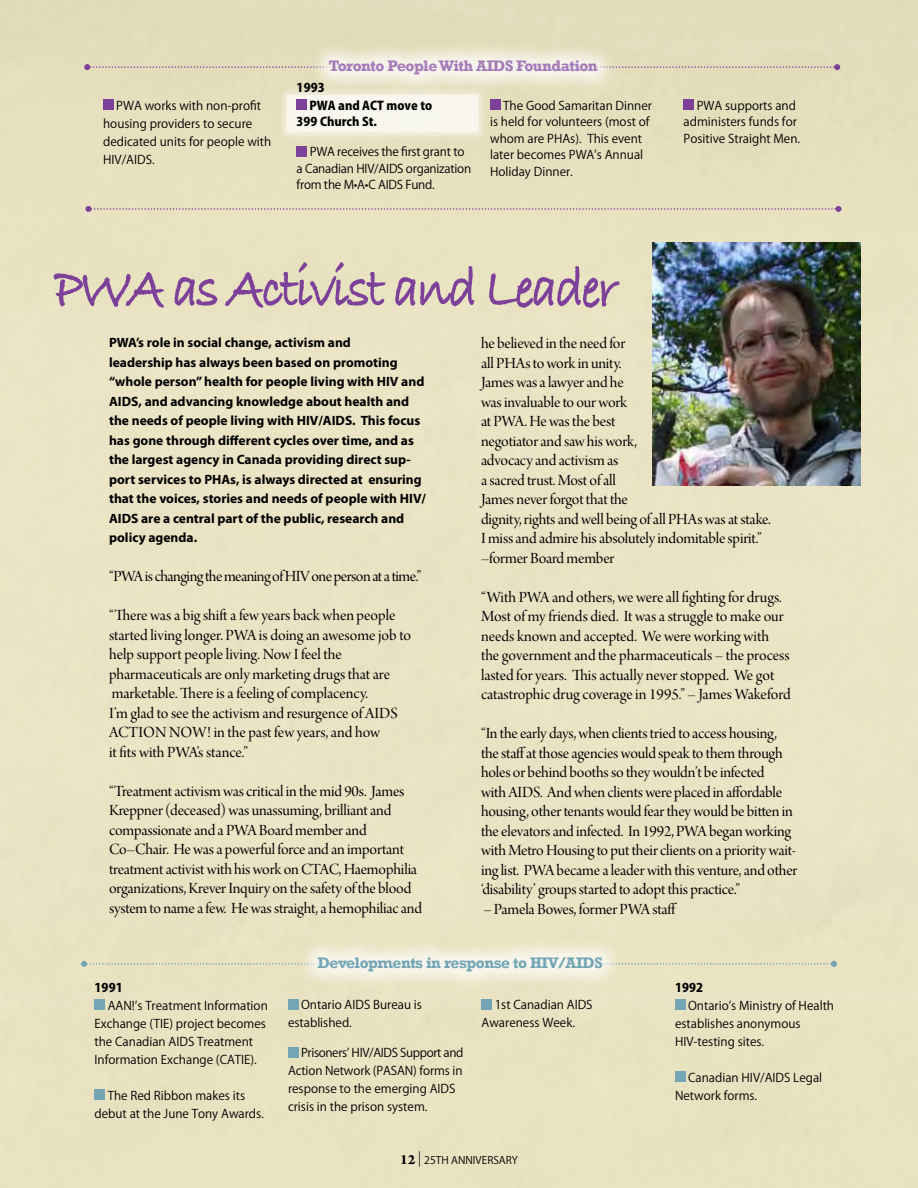
<style>
.page{position:relative;width:918px;height:1188px;background:#e9e2c3}
.page>*{position:absolute;margin:0;border:0;box-sizing:border-box;transform-origin:0 0}
.t1{font:59.1px "Bradley Hand ITCTT Bold";letter-spacing:-.05em;color:#7d4199;scale:.86 1}
.t2{font:16.5px/19.5px "Arno Pro Display";letter-spacing:-.01em;color:#000}
.t3{font:16.5px "Arno Pro Display";letter-spacing:-.03em;color:#000}
.t4{font:700 15.6px "Rockwell";letter-spacing:-.03em;color:#73a5b4}
.t5{font:700 15.6px "Rockwell";letter-spacing:-.03em;color:#a47ab8}
.t6{font:700 13.5px/19.5px "Myriad Pro";color:#000}
.t7{font:12px/18px "Koz Go Pr 6 N";color:#000}
.t8{font:12px/16.5px "Koz Go Pr 6 N";letter-spacing:-.02em;color:#000}
.t9{font:800 12px/16.5px "Koz Go Pr 6 N";color:#000}
.t10{font:800 12px "Koz Go Pro";letter-spacing:.01em;color:#000}
.t11{font:10.5px "Koz Go Pr 6 N";color:#000}
.s1{font-family:"Arno Pro";font-weight:700;font-size:15px}
.s2{font-family:"Arno Pro Light Display";font-size:15.15px}
</style>
<div class="page">
<svg style="left:81px;top:961px;width:756px;height:6px"></svg>
<div style="left:298px;top:938px;width:324px;height:54px;background:#fff;opacity:.75"></div>
<img style="left:652px;top:243px;width:208px;height:242px">
<svg style="left:84px;top:64px;width:756px;height:6px"></svg>
<div style="left:309px;top:41px;width:308px;height:54px;background:#fff;opacity:.75"></div>
<svg style="left:86px;top:206px;width:756px;height:6px"></svg>
<div style="left:95px;top:999px;width:10px;height:11px;background:#73a5b4"></div>
<div style="left:95px;top:1089px;width:10px;height:11px;background:#73a5b4"></div>
<div style="left:288px;top:999px;width:10px;height:10px;background:#73a5b4"></div>
<div style="left:288px;top:1047px;width:10px;height:10px;background:#73a5b4"></div>
<div style="left:482px;top:999px;width:10px;height:10px;background:#73a5b4"></div>
<div style="left:675px;top:999px;width:10px;height:11px;background:#73a5b4"></div>
<div style="left:675px;top:1071px;width:10px;height:11px;background:#73a5b4"></div>
<div style="left:278px;top:85px;width:209px;height:57px;background:#fff;opacity:.75"></div>
<div style="left:288px;top:95px;width:190px;height:37px;background:#f8f6ee"></div>
<div style="left:103px;top:99px;width:10px;height:11px;background:#7d4199"></div>
<div style="left:297px;top:100px;width:10px;height:10px;background:#7d4199"></div>
<div style="left:297px;top:146px;width:10px;height:10px;background:#7d4199"></div>
<div style="left:490px;top:99px;width:10px;height:11px;background:#7d4199"></div>
<div style="left:684px;top:99px;width:10px;height:11px;background:#7d4199"></div>
<p class="t7" style="left:103px;top:97px;width:170px;text-indent:13px">PWA works with non-profit housing providers to secure dedicated units for people with<br>HIV/AIDS.</p>
<p class="t5" style="left:329px;top:57px;width:270px">Toronto People With AIDS Foundation</p>
<p class="t10" style="left:297px;top:80px;width:30px">1993</p>
<p class="t9" style="left:297px;top:98px;width:137px;text-indent:13px">PWA and ACT move to<br>399 Church St.</p>
<p class="t8" style="left:297px;top:144px;width:176px;text-indent:13px">PWA receives the first grant to a Canadian HIV/AIDS organization from the M•A•C AIDS Fund.</p>
<p class="t7" style="left:490px;top:97px;width:163px;line-height:16.5px;text-indent:13px">The Good Samaritan Dinner is held for volunteers (most of whom are PHAs). This event later becomes PWA’s Annual<br>Holiday Dinner.</p>
<p class="t7" style="left:684px;top:97px;width:118px;line-height:16.5px;text-indent:13px">PWA supports and administers funds for<br>Positive Straight Men.</p>
<h1 class="t1" style="left:54px;top:243px;width:657px">PWA as Activist and Leader</h1>
<p class="t6" style="left:109px;top:332px;width:318px">PWA’s role in social change, activism and<br>leadership has always been based on promoting “whole person” health for people living with HIV and AIDS, and advancing knowledge about health and the needs of people living with HIV/AIDS. This focus has gone through different cycles over time, and as the largest agency in Canada providing direct sup&shy;port services to PHAs, is always directed at ensuring that the voices, stories and needs of people with HIV/ AIDS are a central part of the public, research and policy agenda.</p>
<p class="t3" style="left:109px;top:567px;width:314px">“PWA is changing the meaning of HIV one person at a time.”</p>
<p class="t2" style="left:109px;top:607px;width:303px">“There was a big shift a few years back when people started living longer. PWA is doing an awesome job to help support people living. Now I feel the pharmaceuticals are only marketing drugs that are marketable. There is a feeling of complacency.<br>I’m glad to see the activism and resurgence of AIDS ACTION NOW! in the past few years, and how<br>it fits with PWA’s stance.”</p>
<p class="t2" style="left:109px;top:782px;width:315px">“Treatment activism was critical in the mid 90s. James Kreppner (deceased) was unassuming, brilliant and compassionate and a PWA Board member and Co–Chair. He was a powerful force and an important treatment activist with his work on CTAC, Haemophilia organizations, Krever Inquiry on the safety of the blood system to name a few. He was straight, a hemophiliac and</p>
<p class="t2" style="left:481px;top:335px;width:291px">he believed in the need for<br>all PHAs to work in unity.<br>James was a lawyer and he<br>was invaluable to our work<br>at PWA. He was the best<br>negotiator and saw his work,<br>advocacy and activism as<br>a sacred trust. Most of all<br>James never forgot that the<br>dignity, rights and well being of all PHAs was at stake.<br>I miss and admire his absolutely indomitable spirit.” –former Board member</p>
<p class="t2" style="left:481px;top:588px;width:311px">“With PWA and others, we were all fighting for drugs.<br>Most of my friends died. It was a struggle to make our needs known and accepted. We were working with the government and the pharmaceuticals – the process lasted for years. This actually never stopped. We got catastrophic drug coverage in 1995.” – James Wakeford</p>
<p class="t2" style="left:481px;top:725px;width:318px">“In the early days, when clients tried to access housing, the staff at those agencies would speak to them through holes or behind booths so they wouldn’t be infected<br>with AIDS. And when clients were placed in affordable housing, other tenants would fear they would be bitten in the elevators and infected. In 1992, PWA began working with Metro Housing to put their clients on a priority wait&shy;ing list. PWA became a leader with this venture, and other ‘disability’ groups started to adopt this practice.”</p>
<p class="t2" style="left:483px;top:900px;width:195px">– Pamela Bowes, former PWA staff</p>
<p class="t10" style="left:95px;top:979px;width:30px">1991</p>
<p class="t7" style="left:95px;top:996px;width:175px;text-indent:13px">AAN!’s Treatment Information<br>Exchange (TIE) project becomes the Canadian AIDS Treatment<br>Information Exchange (CATIE).</p>
<p class="t7" style="left:95px;top:1086px;width:171px;text-align:center">The Red Ribbon makes its debut at the June Tony Awards.</p>
<p class="t4" style="left:317px;top:953px;width:287px">Developments in response to HIV/AIDS</p>
<p class="t7" style="left:288px;top:996px;width:136px;text-indent:13px">Ontario AIDS Bureau is established.</p>
<p class="t7" style="left:288px;top:1044px;width:177px;text-indent:13px">Prisoners’ HIV/AIDS Support and<br>Action Network (PASAN) forms in response to the emerging AIDS crisis in the prison system.</p>
<p class="t7" style="left:482px;top:996px;width:113px;text-indent:13px">1st Canadian AIDS<br>Awareness Week.</p>
<p class="t11" style="left:400px;top:1154px;width:119px"><span class="s1">12</span> <span class="s2">|</span> 25TH ANNIVERSARY</p>
<p class="t10" style="left:675px;top:979px;width:30px">1992</p>
<p class="t7" style="left:675px;top:996px;width:161px;text-indent:13px">Ontario’s Ministry of Health establishes anonymous<br>HIV-testing sites.</p>
<p class="t7" style="left:675px;top:1068px;width:149px;text-indent:13px">Canadian HIV/AIDS Legal<br>Network forms.</p>
</div>
